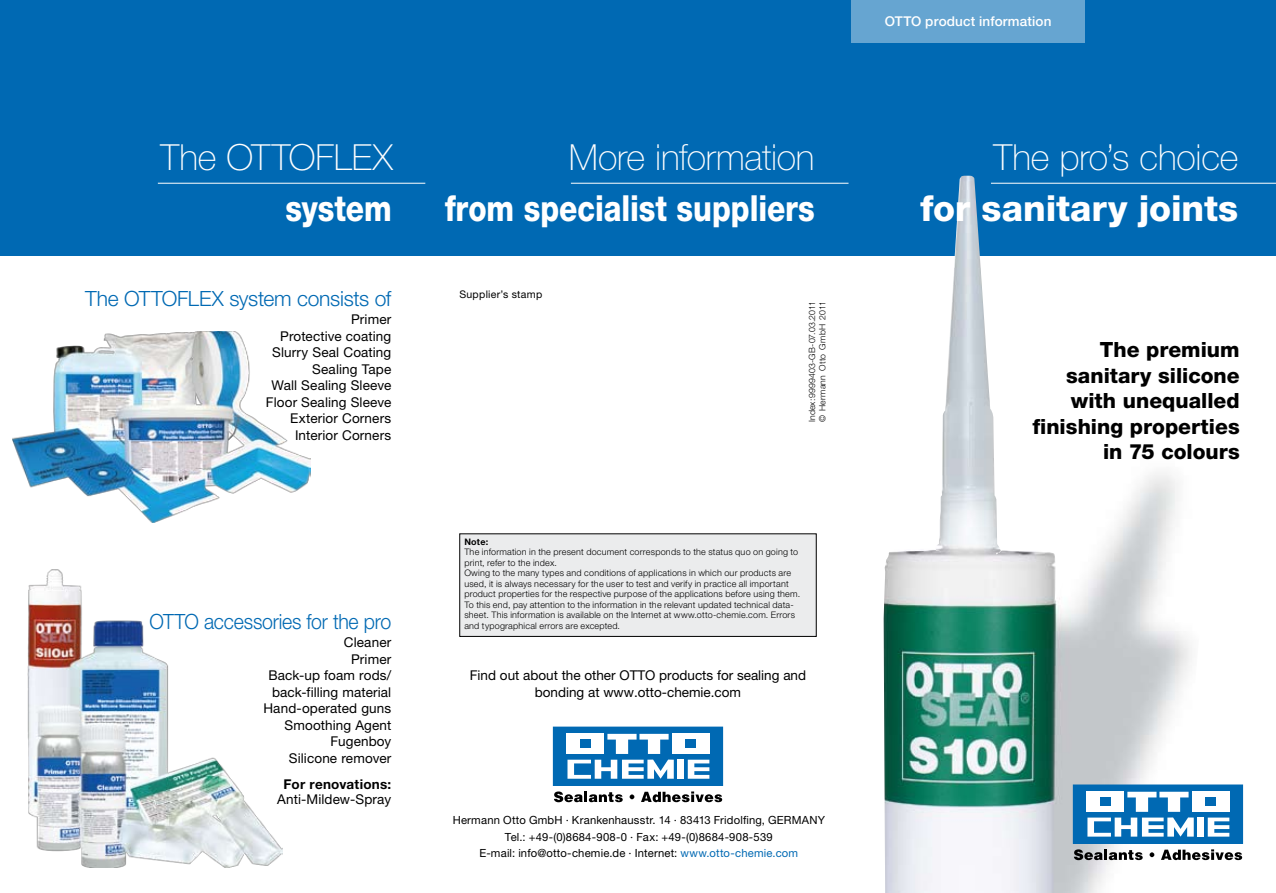
<style>
.page{position:relative;width:1276px;height:893px;background:#fff}
.page>*{position:absolute;margin:0;border:0;box-sizing:border-box;transform-origin:0 0}
.t1{font:100 36px "Helvetica Neue LT Pro";letter-spacing:-.005em;color:#fff}
.t2{font:800 36px "Helvetica Neue LT Pro";color:#fff;scale:.83 1}
.t3{font:800 36px "Helvetica Neue LT Pro";color:#fff}
.t4{font:800 21px/25.5px "Helvetica Neue LT Pro";color:#000;text-align:right}
.t5{font:300 21px "Helvetica Neue LT Pro";letter-spacing:-.01em;color:#0069b3}
.t6{font:300 21px "Helvetica Neue LT Pro";letter-spacing:-.01em;color:#0069b3;scale:.93 1}
.t7{font:13.5px/16.5px "Helvetica Neue LT Pro";letter-spacing:.005em;color:#000;text-align:right}
.t8{font:500 13.5px "Helvetica Neue LT Pro";letter-spacing:.01em;color:#fff}
.t9{font:700 13.5px "Helvetica Neue LT Pro";letter-spacing:.02em;color:#000}
.t10{font:11.25px/16.5px "Helvetica Neue LT Pro";letter-spacing:.015em;color:#000;text-align:center}
.t11{font:10.5px "Helvetica Neue LT Pro";letter-spacing:.03em;color:#000}
.t12{font:300 9px/10.5px "Helvetica Neue LT Pro";letter-spacing:.025em;color:#000}
.t13{font:700 9px "Helvetica Neue LT Pro";color:#000}
.t14{font:300 8.7px/10.5px "Helvetica Neue LT Pro";letter-spacing:.025em;color:#000}
.s1{color:#0069b3}
</style>
<div class="page">
<div style="left:0;top:0;width:1276px;height:255px;background:#0069b3"></div>
<div style="left:850px;top:0;width:234px;height:43px;background:#66a5d1"></div>
<img style="left:883px;top:176px;width:318px;height:717px">
<div style="left:1073px;top:785px;width:169px;height:58px;background:#0069b3"></div>
<div style="left:1073px;top:784px;width:170px;height:60px;border:1px solid #0069b3"></div>
<div style="left:1086px;top:792px;width:38px;height:20px;background:#fff"></div>
<div style="left:1191px;top:792px;width:38px;height:20px;background:#fff"></div>
<div style="left:1205px;top:797px;width:10px;height:9px;background:#0069b3"></div>
<svg style="left:1087px;top:792px;width:106px;height:45px"></svg>
<div style="left:1197px;top:818px;width:7px;height:19px;background:#fff"></div>
<svg style="left:1207px;top:818px;width:22px;height:19px"></svg>
<svg style="left:1074px;top:849px;width:68px;height:11px"></svg>
<svg style="left:1149px;top:852px;width:5px;height:5px"></svg>
<svg style="left:1161px;top:849px;width:81px;height:11px"></svg>
<img style="left:13px;top:332px;width:297px;height:191px">
<img style="left:28px;top:569px;width:255px;height:298px">
<div style="left:553px;top:727px;width:169px;height:58px;background:#0069b3"></div>
<div style="left:553px;top:727px;width:170px;height:59px;border:1px solid #0069b3"></div>
<div style="left:566px;top:734px;width:38px;height:20px;background:#fff"></div>
<div style="left:580px;top:740px;width:10px;height:8px;background:#0069b3"></div>
<div style="left:672px;top:734px;width:37px;height:20px;background:#fff"></div>
<div style="left:685px;top:740px;width:11px;height:8px;background:#0069b3"></div>
<svg style="left:607px;top:734px;width:61px;height:20px"></svg>
<svg style="left:567px;top:760px;width:107px;height:19px"></svg>
<div style="left:677px;top:760px;width:7px;height:19px;background:#fff"></div>
<svg style="left:688px;top:760px;width:21px;height:19px"></svg>
<svg style="left:554px;top:791px;width:69px;height:11px"></svg>
<svg style="left:629px;top:794px;width:5px;height:5px"></svg>
<svg style="left:641px;top:791px;width:81px;height:11px"></svg>
<div style="left:460px;top:534px;width:356px;height:102px;background:#ebeced"></div>
<div style="left:459px;top:533px;width:357px;height:104px;border:1px solid #000"></div>
<hr style="left:991px;top:183px;width:285px;height:1px;background:#fff">
<hr style="left:158px;top:183px;width:267px;height:1px;background:#fff">
<hr style="left:571px;top:183px;width:277px;height:1px;background:#fff">
<h1 class="t1" style="left:160px;top:137px;width:234px">The OTTOFLEX</h1>
<h1 class="t2" style="left:285px;top:187px;width:129px">system</h1>
<h2 class="t5" style="left:85px;top:286px;width:307px">The OTTOFLEX system consists of</h2>
<h3 class="t7" style="left:266px;top:311px;width:127px">Primer<br>Protective coating<br>Slurry Seal Coating<br>Sealing Tape<br>Wall Sealing Sleeve<br>Floor Sealing Sleeve<br>Exterior Corners<br>Interior Corners</h3>
<h2 class="t6" style="left:150px;top:609px;width:261px">OTTO accessories for the pro</h2>
<h3 class="t7" style="left:263px;top:634px;width:129px">Cleaner<br>Primer<br>Back-up foam rods/ back-filling material<br>Hand-operated guns<br>Smoothing Agent<br>Fugenboy<br>Silicone remover</h3>
<h3 class="t9" style="left:284px;top:776px;width:109px">For renovations:</h3>
<h3 class="t7" style="left:277px;top:791px;width:116px">Anti-Mildew-Spray</h3>
<h1 class="t1" style="left:569px;top:137px;width:247px">More information</h1>
<h1 class="t2" style="left:445px;top:187px;width:447px">from specialist suppliers</h1>
<p class="t11" style="left:459px;top:288px;width:84px">Supplier’s stamp</p>
<p class="t14" style="left:806px;top:422px;width:123px;rotate:-90deg">Index: 9999403-GB-07.03.2011 © Hermann Otto GmbH 2011</p>
<p class="t13" style="left:464px;top:536px;width:25px">Note:</p>
<p class="t12" style="left:464px;top:547px;width:337px">The information in the present document corresponds to the status quo on going to print, refer to the index.<br>Owing to the many types and conditions of applications in which our products are used, it is always necessary for the user to test and verify in practice all important product properties for the respective purpose of the applications before using them.<br>To this end, pay attention to the information in the relevant updated technical data&shy;sheet. This information is available on the Internet at www.otto-chemie.com. Errors and typographical errors are excepted.</p>
<h3 class="t7" style="left:470px;top:667px;width:338px;line-height:17px;text-align:center">Find out about the other OTTO products for sealing and bonding at www.otto-chemie.com</h3>
<p class="t10" style="left:453px;top:812px;width:374px">Hermann Otto GmbH · Krankenhausstr. 14 · 83413 Fridolfing, Germany<br>Tel.: +49-(0)8684-908-0 · Fax: +49-(0)8684-908-539<br>E-mail: info@otto-chemie.de · Internet: <span class="s1">www.otto-chemie.com</span></p>
<h3 class="t8" style="left:884px;top:13px;width:168px">OTTO product information</h3>
<h1 class="t1" style="left:993px;top:137px;width:246px">The pro’s choice</h1>
<h1 class="t3" style="left:920px;top:187px;width:320px">for sanitary joints</h1>
<h2 class="t4" style="left:1032px;top:337px;width:209px">The premium sanitary silicone with unequalled finishing properties in 75 colours</h2>
</div>
